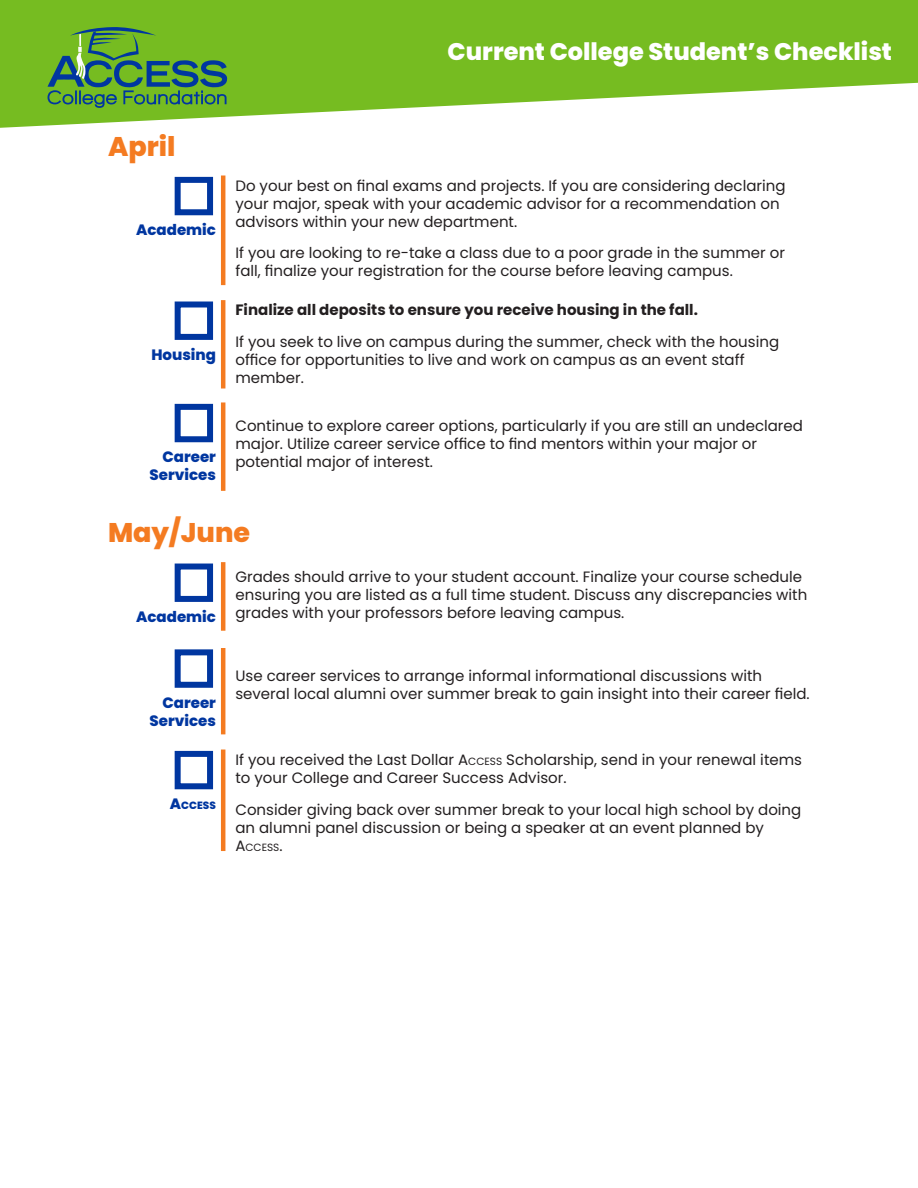
<style>
.page{position:relative;width:918px;height:1188px;background:#fff}
.page>*{position:absolute;margin:0;border:0;box-sizing:border-box;transform-origin:0 0}
.t1{font:800 27px "Poppins";color:#f47b21}
.t2{font:800 24px "Poppins";color:#fff}
.t3{font:15px/18px "Poppins";color:#231f20}
.t4{font:700 15px "Poppins";color:#231f20}
.t5{font:800 15px/18px "Poppins";color:#0036a0;text-align:right}
.t6{font:10.5px "Poppins";color:#231f20}
.t7{font:800 10.5px "Poppins";color:#0036a0}
.s1{font-size:15px}
.s2{font-style:inherit}
.s3{font-size:10.5px}
</style>
<div class="page">
<svg style="left:0;top:0;width:918px;height:128px;fill:#76bc21"></svg>
<svg style="left:48px;top:27px;width:179px;height:81px"></svg>
<hr style="left:221px;top:176px;width:4px;height:109px;background:#f47b21">
<hr style="left:221px;top:562px;width:4px;height:69px;background:#f47b21">
<hr style="left:221px;top:648px;width:4px;height:86px;background:#f47b21">
<hr style="left:221px;top:750px;width:4px;height:101px;background:#f47b21">
<hr style="left:221px;top:300px;width:4px;height:89px;background:#f47b21">
<hr style="left:221px;top:402px;width:4px;height:89px;background:#f47b21">
<div style="left:175px;top:177px;width:38px;height:38px;border:6px solid #0036a0"></div>
<div style="left:175px;top:564px;width:38px;height:38px;border:6px solid #0036a0"></div>
<div style="left:175px;top:649px;width:38px;height:39px;border:6px solid #0036a0"></div>
<div style="left:175px;top:751px;width:38px;height:38px;border:6px solid #0036a0"></div>
<div style="left:175px;top:302px;width:38px;height:38px;border:6px solid #0036a0"></div>
<div style="left:175px;top:404px;width:38px;height:38px;border:6px solid #0036a0"></div>
<p class="t2" style="left:448px;top:37px;width:446px">Current College Student’s Checklist</p>
<p class="t1" style="left:108px;top:131px;width:69px">April</p>
<p class="t5" style="left:136px;top:221px;width:81px">Academic</p>
<p class="t5" style="left:151px;top:346px;width:66px">Housing</p>
<p class="t5" style="left:150px;top:448px;width:68px">Career<br>Services</p>
<p class="t3" style="left:235px;top:176px;width:552px">Do your best on final exams and projects. If you are considering declaring your major, speak with your academic advisor for a recommendation on advisors within your new department.</p>
<p class="t3" style="left:235px;top:244px;width:551px">If you are looking to re-take a class due to a poor grade in the summer or fall, finalize your registration for the course before leaving campus.</p>
<p class="t4" style="left:235px;top:301px;width:464px">Finalize all deposits to ensure you receive housing in the fall.</p>
<p class="t3" style="left:235px;top:332px;width:545px">If you seek to live on campus during the summer, check with the housing office for opportunities to live and work on campus as an event staff member.</p>
<p class="t3" style="left:235px;top:417px;width:569px">Continue to explore career options, particularly if you are still an undeclared major. Utilize career service office to find mentors within your major or potential major of interest.</p>
<p class="t1" style="left:108px;top:517px;width:144px">May/June</p>
<p class="t5" style="left:136px;top:608px;width:81px">Academic</p>
<p class="t5" style="left:150px;top:694px;width:68px">Career<br>Services</p>
<p class="t7" style="left:170px;top:800px;width:48px"><span class="s1">A</span>CCESS</p>
<p class="t3" style="left:235px;top:567px;width:573px">Grades should arrive to your student account. Finalize your course schedule ensuring you are listed as a full time student. Discuss any discrepancies with grades with your professors before leaving campus.</p>
<p class="t3" style="left:235px;top:667px;width:576px">Use career services to arrange informal informational discussions with several local alumni over summer break to gain insight into their career field.</p>
<p class="t3" style="left:235px;top:751px;width:568px">If you received the Last Dollar <span class="s2">A</span><span class="s3">CCESS</span> Scholarship, send in your renewal items to your College and Career Success Advisor.</p>
<p class="t3" style="left:235px;top:801px;width:567px">Consider giving back over summer break to your local high school by doing an alumni panel discussion or being a speaker at an event planned by</p>
<p class="t6" style="left:235px;top:841px;width:49px"><span class="s1">A</span>CCESS<span class="s1">.</span></p>
</div>
